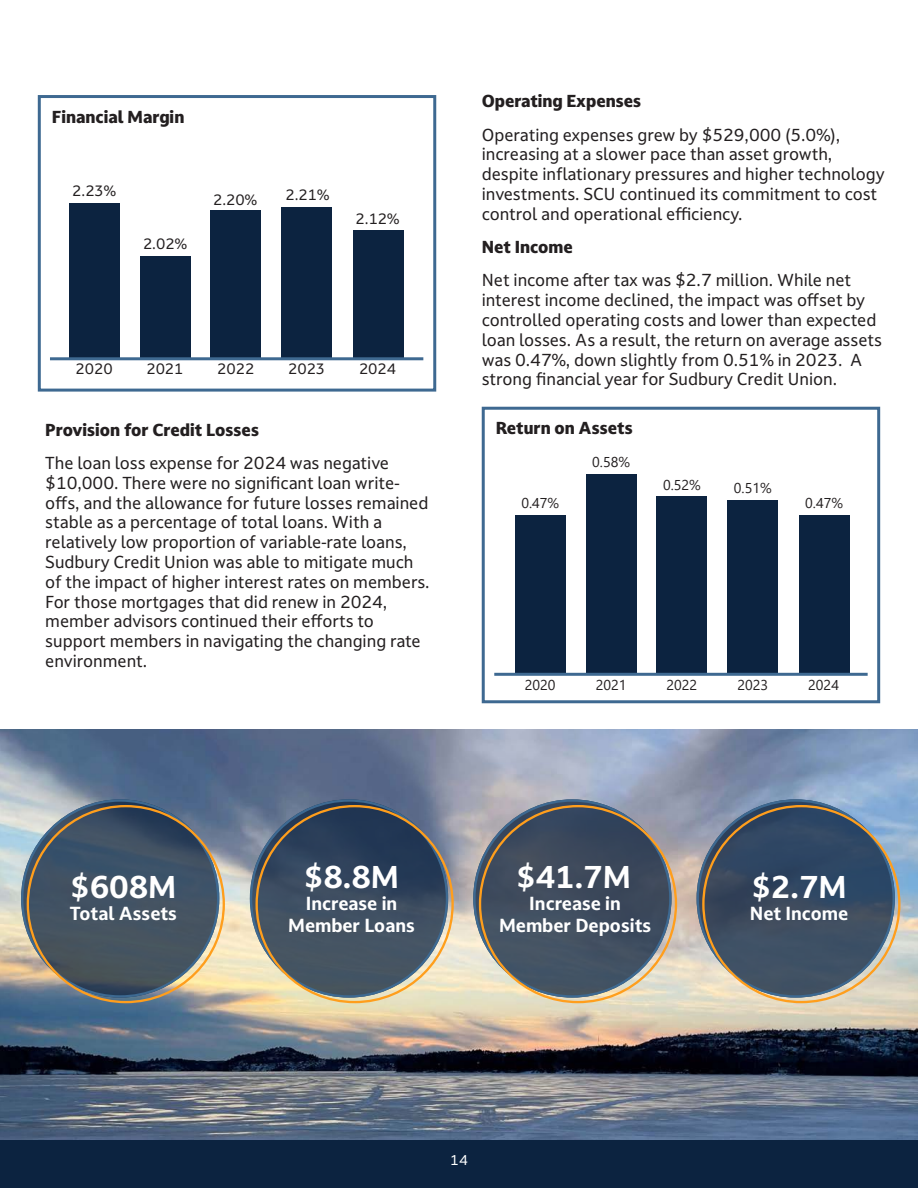
<style>
.page{position:relative;width:918px;height:1188px;background:#fff}
.page>*{position:absolute;margin:0;border:0;box-sizing:border-box;transform-origin:0 0}
.t1{font:700 30px "Darkmode Darkmode Off";color:#fff}
.t2{font:700 18px/21.6px "Darkmode Darkmode Off";color:#fff;text-align:center}
.t3{font:16.5px/19.8px "Darkmode Darkmode Off";color:#231f20}
.t4{font:16.5px "Darkmode Darkmode Off X Bold";color:#231f20}
.t5{font:14.25px "Darkmode Darkmode Off";color:#231f20}
.t6{font:14.25px "Segoe UI";color:#231f20}
.t7{font:13.5px "Darkmode Darkmode Off";color:#fff}
</style>
<div class="page">
<img style="left:0;top:730px;width:918px;height:410px">
<div style="left:0;top:1140px;width:918px;height:48px;background:#0c2340"></div>
<div style="left:38px;top:95px;width:398px;height:297px;border:3px solid #3e6991"></div>
<div style="left:482px;top:407px;width:398px;height:296px;border:3px solid #3e6991"></div>
<div style="left:353px;top:231px;width:50px;height:127px;background:#0c2340"></div>
<div style="left:69px;top:204px;width:50px;height:154px;background:#0c2340"></div>
<div style="left:140px;top:256px;width:50px;height:102px;background:#0c2340"></div>
<div style="left:211px;top:211px;width:50px;height:148px;background:#0c2340"></div>
<div style="left:282px;top:208px;width:50px;height:151px;background:#0c2340"></div>
<hr style="left:50px;top:357px;width:373px;height:3px;background:#3e6991">
<div style="left:799px;top:515px;width:50px;height:159px;background:#0c2340"></div>
<div style="left:515px;top:515px;width:50px;height:159px;background:#0c2340"></div>
<div style="left:586px;top:474px;width:50px;height:200px;background:#0c2340"></div>
<div style="left:657px;top:497px;width:50px;height:177px;background:#0c2340"></div>
<div style="left:728px;top:500px;width:50px;height:174px;background:#0c2340"></div>
<hr style="left:494px;top:673px;width:374px;height:3px;background:#3e6991">
<svg style="left:21px;top:799px;width:204px;height:204px;background:#5d6871"></svg>
<svg style="left:250px;top:799px;width:204px;height:204px;background:#5c6670"></svg>
<svg style="left:473px;top:799px;width:204px;height:204px;background:#656c74"></svg>
<svg style="left:697px;top:799px;width:204px;height:204px;background:#5c6a78"></svg>
<p class="t4" style="left:52px;top:106px;width:134px">Financial Margin</p>
<p class="t5" style="left:72px;top:181px;width:45px">2.23%</p>
<p class="t5" style="left:143px;top:234px;width:45px">2.02%</p>
<p class="t5" style="left:213px;top:190px;width:45px">2.20%</p>
<p class="t5" style="left:285px;top:185px;width:45px">2.21%</p>
<p class="t5" style="left:356px;top:209px;width:45px">2.12%</p>
<p class="t5" style="left:76px;top:359px;width:39px">2020</p>
<p class="t5" style="left:146px;top:359px;width:39px">2021</p>
<p class="t5" style="left:217px;top:359px;width:39px">2022</p>
<p class="t5" style="left:288px;top:359px;width:39px">2023</p>
<p class="t5" style="left:359px;top:359px;width:39px">2024</p>
<p class="t4" style="left:482px;top:90px;width:161px">Operating Expenses</p>
<p class="t3" style="left:482px;top:124px;width:404px">Operating expenses grew by $529,000 (5.0%), increasing at a slower pace than asset growth, despite inflationary pressures and higher technology investments. SCU continued its commitment to cost control and operational efficiency.</p>
<p class="t4" style="left:482px;top:236px;width:93px">Net Income</p>
<p class="t3" style="left:482px;top:270px;width:402px">Net income after tax was $2.7 million. While net interest income declined, the impact was offset by controlled operating costs and lower than expected loan losses. As a result, the return on average assets was 0.47%, down slightly from 0.51% in 2023. A strong financial year for Sudbury Credit Union.</p>
<p class="t4" style="left:45px;top:418px;width:215px">Provision for Credit Losses</p>
<p class="t4" style="left:496px;top:417px;width:138px">Return on Assets</p>
<p class="t3" style="left:45px;top:453px;width:386px">The loan loss expense for 2024 was negative $10,000. There were no significant loan write&shy;offs, and the allowance for future losses remained stable as a percentage of total loans. With a relatively low proportion of variable-rate loans, Sudbury Credit Union was able to mitigate much of the impact of higher interest rates on members.<br>For those mortgages that did renew in 2024, member advisors continued their efforts to support members in navigating the changing rate environment.</p>
<p class="t6" style="left:592px;top:449px;width:39px">0.58%</p>
<p class="t6" style="left:521px;top:490px;width:39px">0.47%</p>
<p class="t6" style="left:525px;top:671px;width:32px">2020</p>
<p class="t6" style="left:596px;top:671px;width:32px">2021</p>
<p class="t6" style="left:663px;top:471px;width:39px">0.52%</p>
<p class="t6" style="left:667px;top:671px;width:32px">2022</p>
<p class="t6" style="left:734px;top:474px;width:39px">0.51%</p>
<p class="t6" style="left:737px;top:671px;width:32px">2023</p>
<p class="t6" style="left:805px;top:490px;width:39px">0.47%</p>
<p class="t6" style="left:808px;top:671px;width:32px">2024</p>
<h1 class="t1" style="left:70px;top:867px;width:108px">$608M</h1>
<p class="t2" style="left:70px;top:902px;width:109px">Total Assets</p>
<h1 class="t1" style="left:304px;top:857px;width:97px">$8.8M</h1>
<p class="t2" style="left:288px;top:892px;width:128px">Increase in<br>Member Loans</p>
<h1 class="t1" style="left:516px;top:856px;width:116px">$41.7M</h1>
<p class="t2" style="left:499px;top:892px;width:154px">Increase in<br>Member Deposits</p>
<h1 class="t1" style="left:751px;top:867px;width:97px">$2.7M</h1>
<p class="t2" style="left:750px;top:902px;width:100px">Net Income</p>
<p class="t7" style="left:450px;top:1151px;width:19px">14</p>
</div>
